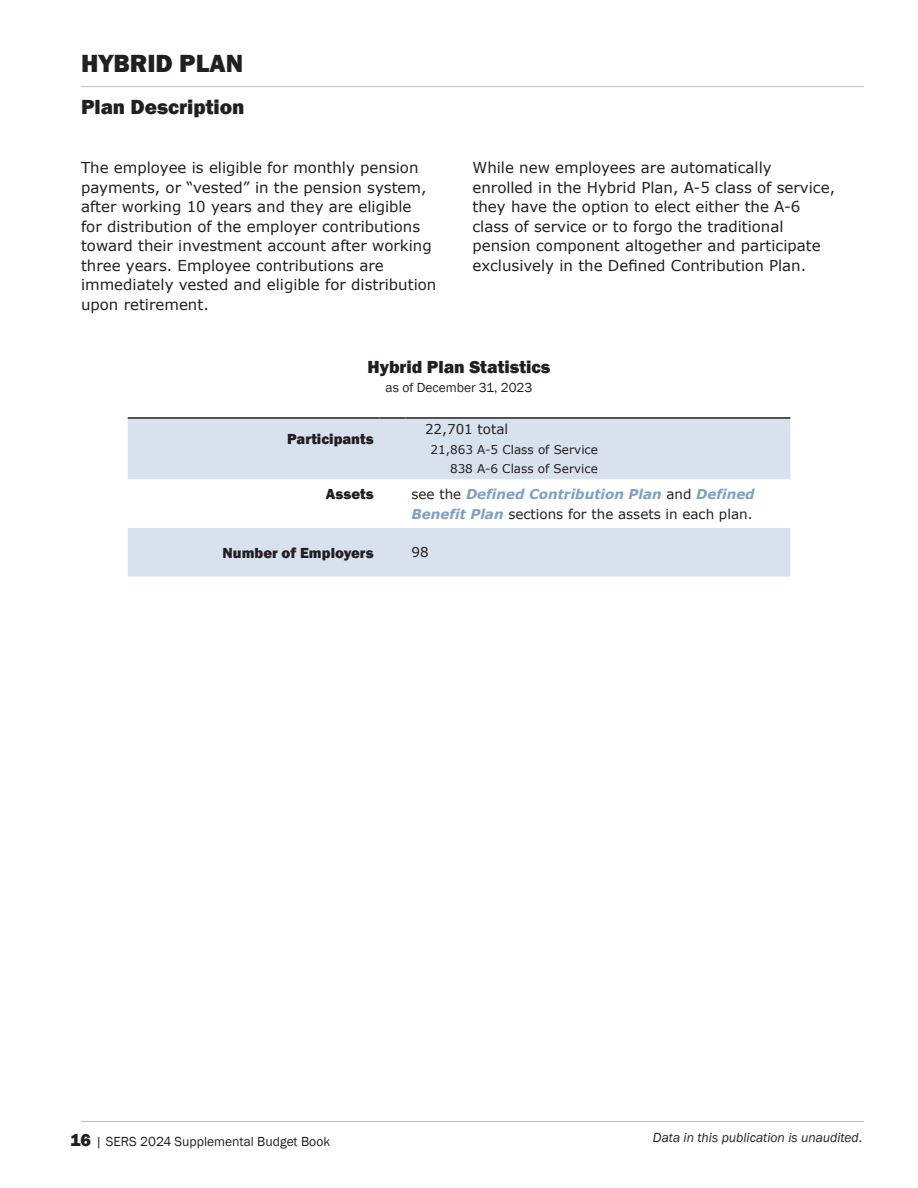
<style>
.page{position:relative;width:918px;height:1188px;background:#fff}
.page>*{position:absolute;margin:0;border:0;box-sizing:border-box;transform-origin:0 0}
.Headers{font:800 25.5px "Franklin Gothic";color:#231f20}
.Headers-2{font:800 21px "Franklin Gothic";color:#231f20}
.Body{font:800 18px "Franklin Gothic";color:#231f20}
.Body-2{font:15px/19.5px "Verdana";color:#231f20}
.Body-3{font:800 15px "Franklin Gothic";color:#231f20}
.Body-4{font:italic 700 13.5px/19.5px "Verdana";color:#7ea0c4}
.Body-5{font:13.5px "Franklin Gothic";color:#231f20}
.t1{font:italic 13.5px "Franklin Gothic";color:#231f20}
.Body-6{font:13.5px "Verdana";color:#231f20}
.Body-7{font:12px "Verdana";color:#231f20}
.s1{font-weight:400;font-style:normal;color:#231f20}
.s2{font-weight:800;font-size:18px}
.s3{font-style:normal}
</style>
<div class="page">
<hr style="left:81px;top:86px;width:783px;height:1px;background:#bcbdc0">
<hr style="left:81px;top:1121px;width:783px;height:1px;background:#bcbdc0">
<svg style="left:128px;top:419px;width:662px;height:158px;fill:#d8e2ee"></svg>
<hr style="left:128px;top:417px;width:252px;height:2px;background:#231f20">
<hr style="left:380px;top:417px;width:26px;height:2px;background:#231f20">
<hr style="left:406px;top:417px;width:384px;height:2px;background:#231f20">
<p class="Headers" style="left:81px;top:47px;width:164px">HYBRID PLAN</p>
<p class="Headers-2" style="left:81px;top:93px;width:165px">Plan Description</p>
<p class="Body-2" style="left:81px;top:158px;width:357px">The employee is eligible for monthly pension payments, or “vested” in the pension system, after working 10 years and they are eligible<br>for distribution of the employer contributions toward their investment account after working three years. Employee contributions are immediately vested and eligible for distribution upon retirement.</p>
<p class="Body-2" style="left:472px;top:158px;width:364px">While new employees are automatically enrolled in the Hybrid Plan, A-5 class of service, they have the option to elect either the A-6 class of service or to forgo the traditional pension component altogether and participate exclusively in the Defined Contribution Plan.</p>
<p class="Body" style="left:368px;top:355px;width:184px">Hybrid Plan Statistics</p>
<p class="Body-5" style="left:386px;top:380px;width:148px">as of December 31, 2023</p>
<p class="Body-3" style="left:287px;top:430px;width:88px">Participants</p>
<p class="Body-6" style="left:425px;top:420px;width:85px">22,701 total</p>
<p class="Body-7" style="left:430px;top:441px;width:169px">21,863 A-5 Class of Service</p>
<p class="Body-7" style="left:450px;top:461px;width:149px">838 A-6 Class of Service</p>
<p class="Body-3" style="left:326px;top:485px;width:49px">Assets</p>
<p class="Body-4" style="left:412px;top:484px;width:345px"><span class="s1">see the</span> Defined Contribution Plan <span class="s1">and</span> Defined<br>Benefit Plan <span class="s1">sections for the assets in each plan.</span></p>
<p class="Body-3" style="left:223px;top:543px;width:153px">Number of Employers</p>
<p class="Body-6" style="left:412px;top:543px;width:19px">98</p>
<p class="Body-5" style="left:70px;top:1133px;width:261px"><span class="s2">16</span> | SERS 2024 Supplemental Budget Book</p>
<p class="t1" style="left:653px;top:1129px;width:211px">Data in this publication is unaudited<span class="s3">.</span></p>
</div>
